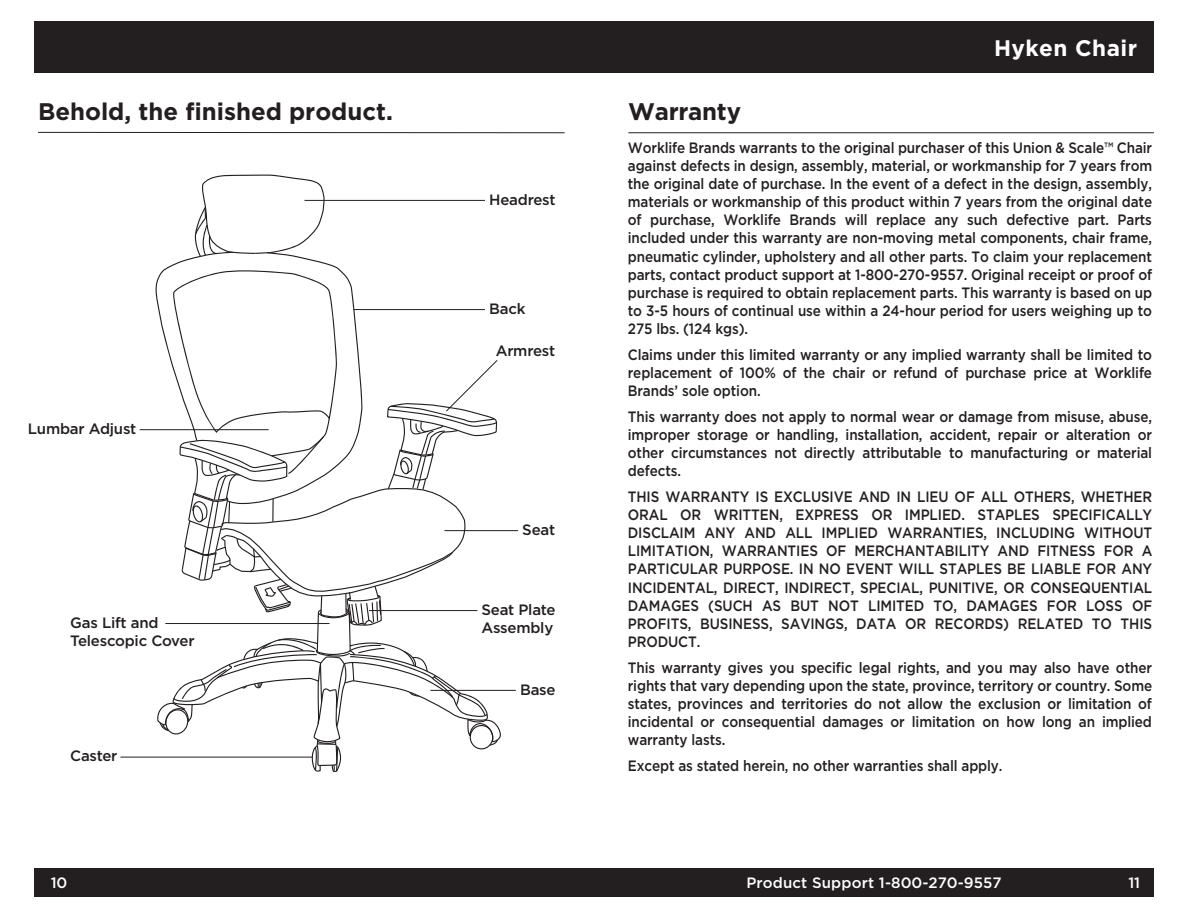
<style>
.page{position:relative;width:1188px;height:918px;background:#fff}
.page>*{position:absolute;margin:0;border:0;box-sizing:border-box;transform-origin:0 0}
.t1{font:700 24px "Gotham";color:#231f20}
.t2{font:700 22.5px "Gotham";letter-spacing:.02em;color:#fff}
.t3{font:500 15px/18.1px "Gotham";letter-spacing:-.01em;color:#231f20;text-align:justify;scale:.9 1}
.t4{font:500 15px/18px "Gotham";letter-spacing:-.01em;color:#231f20}
.t5{font:500 15px "Gotham";letter-spacing:.01em;color:#fff}
</style>
<div class="page">
<hr style="left:628px;top:132px;width:526px;height:1px;background:#231f20">
<div style="left:34px;top:869px;width:560px;height:28px;background:#231f20"></div>
<div style="left:594px;top:869px;width:560px;height:28px;background:#231f20"></div>
<div style="left:34px;top:21px;width:560px;height:52px;background:#231f20"></div>
<div style="left:594px;top:21px;width:560px;height:52px;background:#231f20"></div>
<hr style="left:38px;top:132px;width:527px;height:1px;background:#231f20">
<hr style="left:444px;top:530px;width:74px;height:1px;background:#231f20">
<hr style="left:430px;top:690px;width:86px;height:1px;background:#231f20">
<svg style="left:156px;top:175px;width:345px;height:597px"></svg>
<hr style="left:120px;top:757px;width:192px;height:1px;background:#231f20">
<hr style="left:165px;top:623px;width:164px;height:1px;background:#231f20">
<hr style="left:140px;top:429px;width:129px;height:1px;background:#231f20">
<h1 class="t1" style="left:38px;top:96px;width:356px">Behold, the finished product.</h1>
<p class="t4" style="left:28px;top:419px;width:110px">Lumbar Adjust</p>
<p class="t4" style="left:70px;top:613px;width:126px">Gas Lift and<br>Telescopic Cover</p>
<p class="t4" style="left:70px;top:746px;width:49px">Caster</p>
<p class="t4" style="left:489px;top:191px;width:68px">Headrest</p>
<p class="t4" style="left:489px;top:300px;width:38px">Back</p>
<p class="t4" style="left:496px;top:342px;width:61px">Armrest</p>
<p class="t4" style="left:522px;top:520px;width:34px">Seat</p>
<p class="t4" style="left:482px;top:600px;width:76px">Seat Plate<br>Assembly</p>
<p class="t4" style="left:520px;top:680px;width:37px">Base</p>
<h1 class="t1" style="left:628px;top:96px;width:115px">Warranty</h1>
<h2 class="t2" style="left:994px;top:33px;width:145px">Hyken Chair</h2>
<p class="t3" style="left:628px;top:138px;width:584px">Worklife Brands warrants to the original purchaser of this Union &amp; Scale™ Chair against defects in design, assembly, material, or workmanship for 7 years from the original date of purchase. In the event of a defect in the design, assembly, materials or workmanship of this product within 7 years from the original date of purchase, Worklife Brands will replace any such defective part. Parts included under this warranty are non-moving metal components, chair frame, pneumatic cylinder, upholstery and all other parts. To claim your replacement parts, contact product support at 1-800-270-9557. Original receipt or proof of purchase is required to obtain replacement parts. This warranty is based on up to 3-5 hours of continual use within a 24-hour period for users weighing up to 275 lbs. (124 kgs).</p>
<p class="t3" style="left:628px;top:345px;width:584px">Claims under this limited warranty or any implied warranty shall be limited to replacement of 100% of the chair or refund of purchase price at Worklife Brands’ sole option.</p>
<p class="t3" style="left:628px;top:407px;width:584px">This warranty does not apply to normal wear or damage from misuse, abuse, improper storage or handling, installation, accident, repair or alteration or other circumstances not directly attributable to manufacturing or material defects.</p>
<p class="t3" style="left:628px;top:487px;width:584px">THIS WARRANTY IS EXCLUSIVE AND IN LIEU OF ALL OTHERS, WHETHER ORAL OR WRITTEN, EXPRESS OR IMPLIED. STAPLES SPECIFICALLY DISCLAIM ANY AND ALL IMPLIED WARRANTIES, INCLUDING WITHOUT LIMITATION, WARRANTIES OF MERCHANTABILITY AND FITNESS FOR A PARTICULAR PURPOSE. IN NO EVENT WILL STAPLES BE LIABLE FOR ANY INCIDENTAL, DIRECT, INDIRECT, SPECIAL, PUNITIVE, OR CONSEQUENTIAL DAMAGES (SUCH AS BUT NOT LIMITED TO, DAMAGES FOR LOSS OF PROFITS, BUSINESS, SAVINGS, DATA OR RECORDS) RELATED TO THIS PRODUCT.</p>
<p class="t3" style="left:628px;top:658px;width:584px">This warranty gives you specific legal rights, and you may also have other rights that vary depending upon the state, province, territory or country. Some states, provinces and territories do not allow the exclusion or limitation of incidental or consequential damages or limitation on how long an implied warranty lasts.</p>
<p class="t3" style="left:628px;top:756px;width:418px">Except as stated herein, no other warranties shall apply.</p>
<p class="t5" style="left:51px;top:873px;width:18px">10</p>
<p class="t5" style="left:746px;top:873px;width:257px">Product Support 1-800-270-9557</p>
<p class="t5" style="left:1128px;top:873px;width:13px">11</p>
</div>
